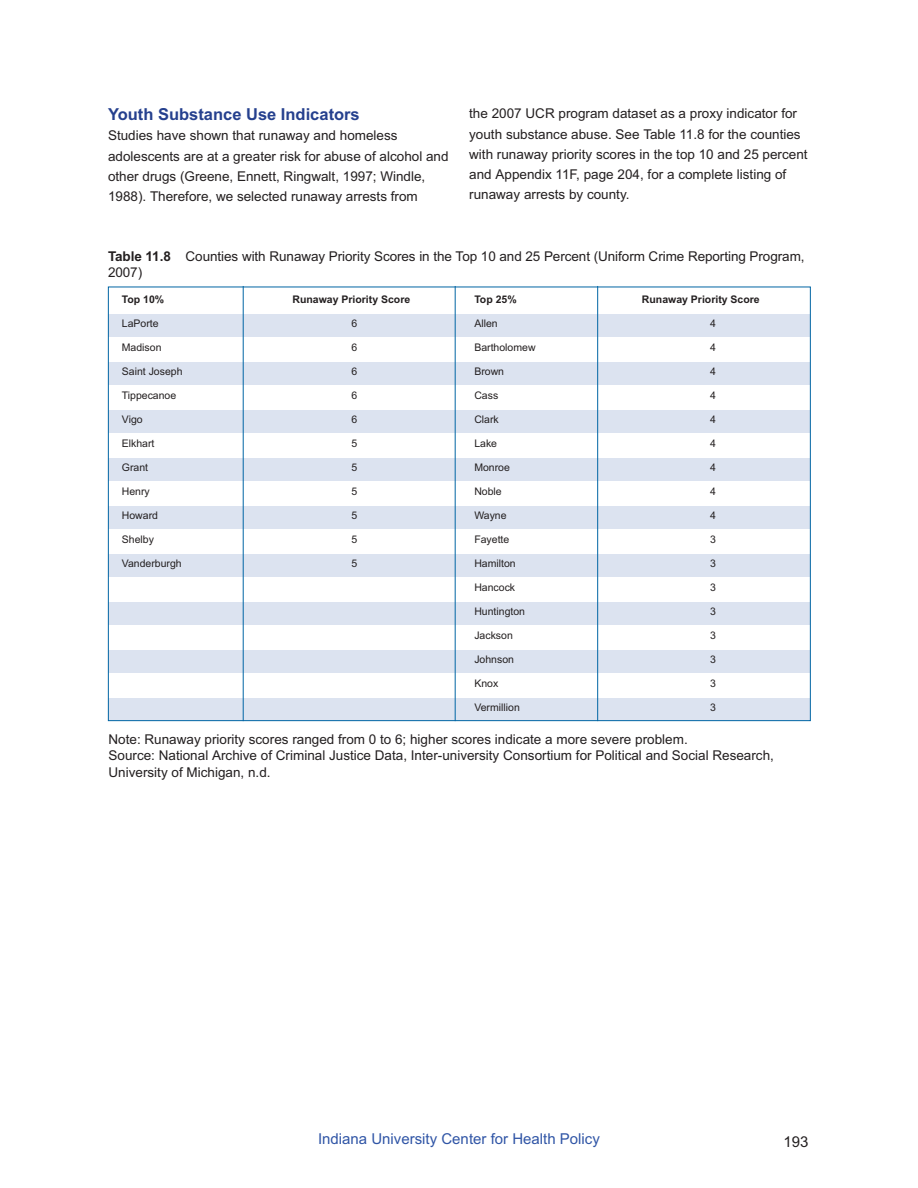
<style>
.page{position:relative;width:918px;height:1188px;background:#fff}
.page>*{position:absolute;margin:0;border:0;box-sizing:border-box;transform-origin:0 0}
.t1{font:700 16.5px "Arial";color:#25408e}
.t2{font:15px "Arial";color:#3055a6}
.t3{font:15px "Arial";color:#231f20}
.t4{font:13.5px/20.2px "Arial";color:#231f20}
.t5{font:10.5px "Arial";color:#231f20}
.t6{font:700 10.5px "Arial";color:#231f20}
.s1{font-weight:700}
</style>
<div class="page">
<div style="left:108px;top:314px;width:702px;height:23px;background:#dce3f0"></div>
<div style="left:108px;top:362px;width:702px;height:23px;background:#dce3f0"></div>
<div style="left:108px;top:410px;width:702px;height:23px;background:#dce3f0"></div>
<div style="left:108px;top:458px;width:702px;height:23px;background:#dce3f0"></div>
<div style="left:108px;top:506px;width:702px;height:23px;background:#dce3f0"></div>
<div style="left:108px;top:554px;width:702px;height:23px;background:#dce3f0"></div>
<div style="left:108px;top:602px;width:702px;height:23px;background:#dce3f0"></div>
<div style="left:108px;top:650px;width:702px;height:23px;background:#dce3f0"></div>
<div style="left:108px;top:698px;width:702px;height:23px;background:#dce3f0"></div>
<hr style="left:243px;top:286px;width:1px;height:435px;background:#0065a4">
<hr style="left:455px;top:286px;width:1px;height:435px;background:#0065a4">
<hr style="left:597px;top:286px;width:1px;height:435px;background:#0065a4">
<p class="t1" style="left:108px;top:108px;width:253px">Youth Substance Use Indicators</p>
<p class="t4" style="left:108px;top:127px;width:342px">Studies have shown that runaway and homeless adolescents are at a greater risk for abuse of alcohol and other drugs (Greene, Ennett, Ringwalt, 1997; Windle, 1988). Therefore, we selected runaway arrests from</p>
<p class="t4" style="left:469px;top:105px;width:340px">the 2007 UCR program dataset as a proxy indicator for youth substance abuse. See Table 11.8 for the counties with runaway priority scores in the top 10 and 25 percent and Appendix 11F, page 204, for a complete listing of runaway arrests by county.</p>
<p class="t4" style="left:108px;top:249px;width:698px;line-height:16.2px"><span class="s1">Table 11.8</span> Counties with Runaway Priority Scores in the Top 10 and 25 Percent (Uniform Crime Reporting Program,<br>2007)</p>
<p class="t6" style="left:122px;top:296px;width:44px">Top 10%</p>
<p class="t6" style="left:292px;top:296px;width:119px">Runaway Priority Score</p>
<p class="t6" style="left:474px;top:296px;width:44px">Top 25%</p>
<p class="t6" style="left:642px;top:296px;width:119px">Runaway Priority Score</p>
<p class="t5" style="left:122px;top:320px;width:38px">LaPorte</p>
<p class="t5" style="left:352px;top:320px;width:7px">6</p>
<p class="t5" style="left:474px;top:320px;width:25px">Allen</p>
<p class="t5" style="left:710px;top:320px;width:7px">4</p>
<p class="t5" style="left:122px;top:344px;width:41px">Madison</p>
<p class="t5" style="left:352px;top:344px;width:7px">6</p>
<p class="t5" style="left:474px;top:344px;width:63px">Bartholomew</p>
<p class="t5" style="left:710px;top:344px;width:7px">4</p>
<p class="t5" style="left:122px;top:368px;width:62px">Saint Joseph</p>
<p class="t5" style="left:352px;top:368px;width:7px">6</p>
<p class="t5" style="left:474px;top:368px;width:31px">Brown</p>
<p class="t5" style="left:710px;top:368px;width:7px">4</p>
<p class="t5" style="left:122px;top:392px;width:56px">Tippecanoe</p>
<p class="t5" style="left:352px;top:392px;width:7px">6</p>
<p class="t5" style="left:474px;top:392px;width:25px">Cass</p>
<p class="t5" style="left:710px;top:392px;width:7px">4</p>
<p class="t5" style="left:122px;top:416px;width:22px">Vigo</p>
<p class="t5" style="left:352px;top:416px;width:7px">6</p>
<p class="t5" style="left:474px;top:416px;width:26px">Clark</p>
<p class="t5" style="left:710px;top:416px;width:7px">4</p>
<p class="t5" style="left:122px;top:440px;width:34px">Elkhart</p>
<p class="t5" style="left:352px;top:440px;width:7px">5</p>
<p class="t5" style="left:474px;top:440px;width:24px">Lake</p>
<p class="t5" style="left:710px;top:440px;width:7px">4</p>
<p class="t5" style="left:122px;top:464px;width:28px">Grant</p>
<p class="t5" style="left:352px;top:464px;width:7px">5</p>
<p class="t5" style="left:474px;top:464px;width:37px">Monroe</p>
<p class="t5" style="left:710px;top:464px;width:7px">4</p>
<p class="t5" style="left:122px;top:488px;width:30px">Henry</p>
<p class="t5" style="left:352px;top:488px;width:7px">5</p>
<p class="t5" style="left:474px;top:488px;width:29px">Noble</p>
<p class="t5" style="left:710px;top:488px;width:7px">4</p>
<p class="t5" style="left:122px;top:512px;width:38px">Howard</p>
<p class="t5" style="left:352px;top:512px;width:7px">5</p>
<p class="t5" style="left:474px;top:512px;width:34px">Wayne</p>
<p class="t5" style="left:710px;top:512px;width:7px">4</p>
<p class="t5" style="left:122px;top:536px;width:34px">Shelby</p>
<p class="t5" style="left:352px;top:536px;width:7px">5</p>
<p class="t5" style="left:474px;top:536px;width:37px">Fayette</p>
<p class="t5" style="left:710px;top:536px;width:7px">3</p>
<p class="t5" style="left:122px;top:560px;width:61px">Vanderburgh</p>
<p class="t5" style="left:352px;top:560px;width:7px">5</p>
<p class="t5" style="left:474px;top:560px;width:43px">Hamilton</p>
<p class="t5" style="left:710px;top:560px;width:7px">3</p>
<p class="t5" style="left:474px;top:584px;width:42px">Hancock</p>
<p class="t5" style="left:710px;top:584px;width:7px">3</p>
<p class="t5" style="left:474px;top:608px;width:52px">Huntington</p>
<p class="t5" style="left:710px;top:608px;width:7px">3</p>
<p class="t5" style="left:474px;top:632px;width:40px">Jackson</p>
<p class="t5" style="left:710px;top:632px;width:7px">3</p>
<p class="t5" style="left:474px;top:656px;width:41px">Johnson</p>
<p class="t5" style="left:710px;top:656px;width:7px">3</p>
<p class="t5" style="left:474px;top:680px;width:25px">Knox</p>
<p class="t5" style="left:710px;top:680px;width:7px">3</p>
<p class="t5" style="left:474px;top:704px;width:47px">Vermillion</p>
<p class="t5" style="left:710px;top:704px;width:7px">3</p>
<p class="t4" style="left:109px;top:733px;width:667px;line-height:16.2px">Note: Runaway priority scores ranged from 0 to 6; higher scores indicate a more severe problem.<br>Source: National Archive of Criminal Justice Data, Inter-university Consortium for Political and Social Research,<br>University of Michigan, n.d.</p>
<p class="t2" style="left:318px;top:1134px;width:283px">Indiana University Center for Health Policy</p>
<p class="t3" style="left:783px;top:1136px;width:27px">193</p>
</div>
